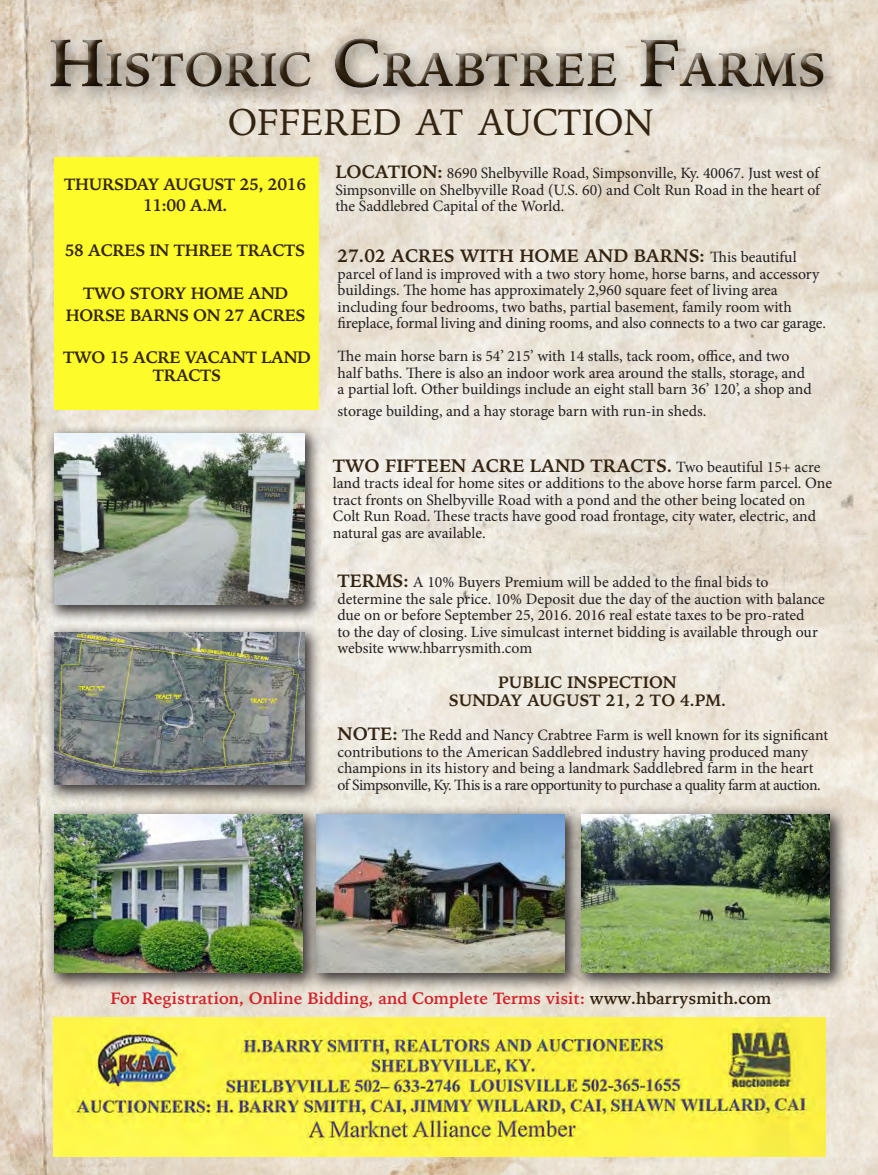
<style>
.page{position:relative;width:878px;height:1175px;background:#fff}
.page>*{position:absolute;margin:0;border:0;box-sizing:border-box;transform-origin:0 0}
.t1{font:700 47.25px "Iowan Old Style";color:#332411}
.t2{font:36.75px "Iowan Old Style";color:#332411}
.t3{font:700 18px "Iowan Old Style";color:#332411}
.t4{font:700 16.5px/21.6px "Iowan Old Style";letter-spacing:-.02em;color:#332411;text-align:center}
.t5{font:700 16.5px "Iowan Old Style";color:#d1232a}
.t6{font:700 16.5px "Iowan Old Style";color:#332411}
.t7{font:15.75px/16.5px "Minion Pro";letter-spacing:-.005em;color:#231f20}
.s1{font-size:67.5px}
.s2{font-family:"Iowan Old Style";font-weight:700;font-size:18px;color:#332411}
.s3{font-family:"Minion Pro";font-weight:400;font-size:15.75px;color:#231f20}
.s4{color:#332411}
</style>
<div class="page">
<img style="left:0;top:0;width:878px;height:1174px">
<div style="left:45px;top:623px;width:277px;height:180px;background:#231f20;opacity:.9"></div>
<img style="left:54px;top:632px;width:250px;height:153px">
<div style="left:306px;top:804px;width:278px;height:188px;background:#231f20;opacity:.9"></div>
<img style="left:322px;top:814px;width:242px;height:158px">
<div style="left:571px;top:804px;width:278px;height:188px;background:#231f20;opacity:.9"></div>
<img style="left:581px;top:814px;width:248px;height:158px">
<div style="left:44px;top:804px;width:278px;height:188px;background:#231f20;opacity:.9"></div>
<img style="left:54px;top:814px;width:248px;height:158px">
<div style="left:45px;top:424px;width:277px;height:199px;background:#231f20;opacity:.9"></div>
<img style="left:54px;top:433px;width:250px;height:172px">
<div style="left:41px;top:28px;width:801px;height:79px;background:#231f20;opacity:.6"></div>
<div style="left:39px;top:28px;width:791px;height:66px;background:#fff;opacity:.75"></div>
<div style="left:41px;top:32px;width:793px;height:66px;background:#231f20;opacity:.75"></div>
<img style="left:54px;top:1017px;width:771px;height:139px">
<div style="left:54px;top:157px;width:265px;height:252px;background:#fdfb2a"></div>
<h1 class="t1" style="left:48px;top:27px;width:779px"><span class="s1">H</span>ISTORIC <span class="s1">C</span>RABTREE <span class="s1">F</span>ARMS</h1>
<p class="t2" style="left:228px;top:90px;width:427px">OFFERED AT AUCTION</p>
<p class="t7" style="left:335px;top:165px;width:486px;text-align:justify"><span class="s2">LOCATION:</span> 8690 Shelbyville Road, Simpsonville, Ky. 40067. Just west of Simpsonville on Shelbyville Road (U.S. 60) and Colt Run Road in the heart of the Saddlebred Capital of the World.</p>
<p class="t3" style="left:337px;top:239px;width:460px">27.02 ACRES WITH HOME AND BARNS: <span class="s3">This beautiful</span></p>
<p class="t7" style="left:337px;top:265px;width:490px">parcel of land is improved with a two story home, horse barns, and accessory buildings. The home has approximately 2,960 square feet of living area including four bedrooms, two baths, partial basement, family room with fireplace, formal living and dining rooms, and also connects to a two car garage.</p>
<p class="t7" style="left:337px;top:348px;width:475px">The main horse barn is 54’ 215’ with 14 stalls, tack room, office, and two half baths. There is also an indoor work area around the stalls, storage, and a partial loft. Other buildings include an eight stall barn 36’ 120’, a shop and</p>
<p class="t7" style="left:337px;top:402px;width:370px">storage building, and a hay storage barn with run-in sheds.</p>
<p class="t4" style="left:64px;top:172px;width:243px">THURSDAY AUGUST 25, 2016</p>
<p class="t4" style="left:143px;top:194px;width:86px">11:00 A.M.</p>
<p class="t4" style="left:65px;top:238px;width:242px">58 ACRES IN THREE TRACTS</p>
<p class="t4" style="left:66px;top:282px;width:241px">TWO STORY HOME AND<br>HORSE BARNS ON 27 ACRES</p>
<p class="t4" style="left:63px;top:348px;width:249px;line-height:18px">TWO 15 ACRE VACANT LAND<br>TRACTS</p>
<p class="t3" style="left:333px;top:449px;width:489px">TWO FIFTEEN ACRE LAND TRACTS. <span class="s3">Two beautiful 15+ acre</span></p>
<p class="t7" style="left:333px;top:475px;width:501px">land tracts ideal for home sites or additions to the above horse farm parcel. One tract fronts on Shelbyville Road with a pond and the other being located on Colt Run Road. These tracts have good road frontage, city water, electric, and natural gas are available.</p>
<p class="t7" style="left:337px;top:574px;width:489px"><span class="s2">TERMS:</span> A 10% Buyers Premium will be added to the final bids to determine the sale price. 10% Deposit due the day of the auction with balance due on or before September 25, 2016. 2016 real estate taxes to be pro-rated<br>to the day of closing. Live simulcast internet bidding is available through our website www.hbarrysmith.com</p>
<p class="t6" style="left:498px;top:667px;width:180px">PUBLIC INSPECTION</p>
<p class="t6" style="left:449px;top:685px;width:279px">SUNDAY AUGUST 21, 2 TO 4.PM.</p>
<p class="t7" style="left:337px;top:727px;width:492px"><span class="s2">NOTE:</span> The Redd and Nancy Crabtree Farm is well known for its significant contributions to the American Saddlebred industry having produced many champions in its history and being a landmark Saddlebred farm in the heart of Simpsonville, Ky. This is a rare opportunity to purchase a quality farm at auction.</p>
<p class="t5" style="left:110px;top:983px;width:662px">For Registration, Online Bidding, and Complete Terms visit: <span class="s4">www.hbarrysmith.com</span></p>
</div>
